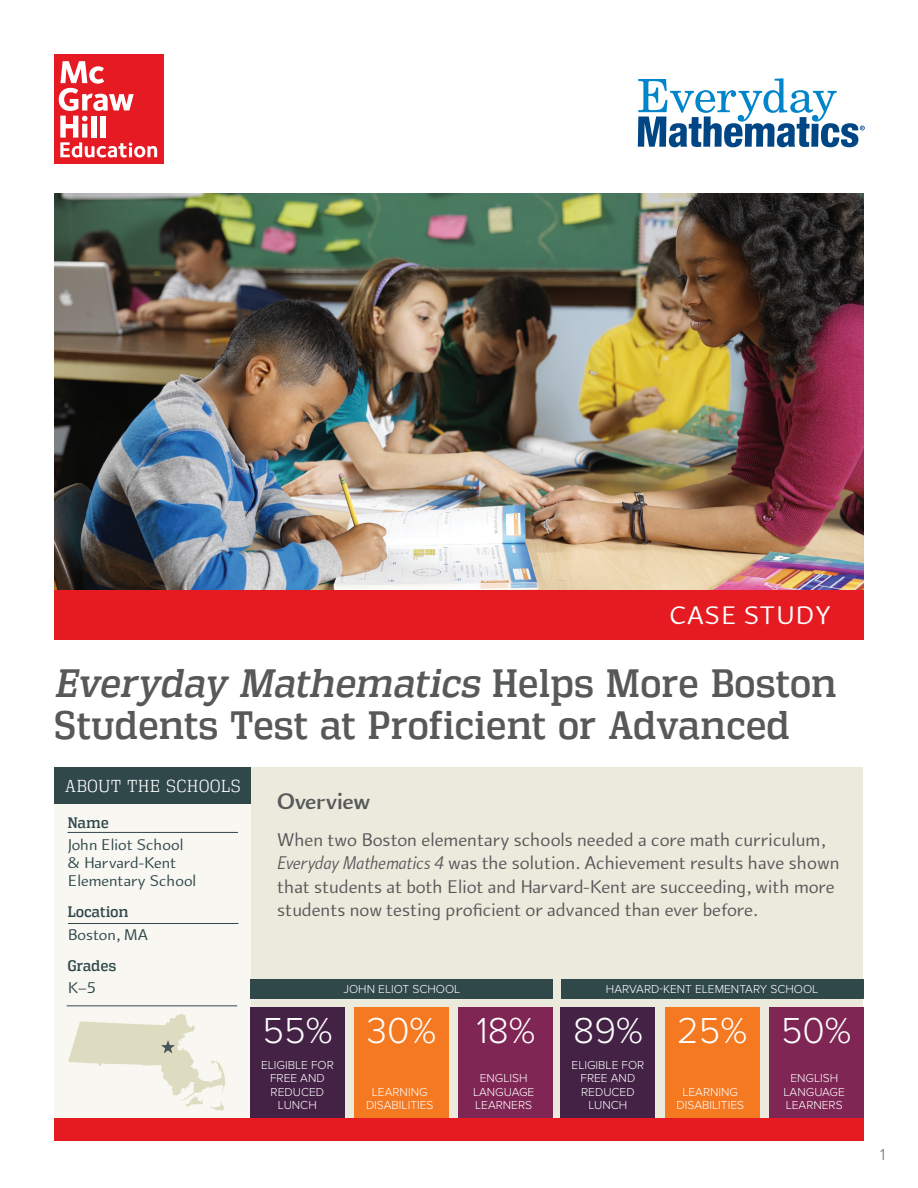
<style>
.page{position:relative;width:918px;height:1188px;background:#fff}
.page>*{position:absolute;margin:0;border:0;box-sizing:border-box;transform-origin:0 0}
.t1{font:39px/42px "Vectipede Rg";letter-spacing:.02em;color:#57585a}
.t2{font:300 37.5px "Proxima Nova";color:#fff}
.t3{font:27px "Arum Sans";letter-spacing:.015em;color:#fff}
.t4{font:700 24px "Arum Sans";color:#57585a}
.t5{font:19.5px/23.4px "Arum Sans";color:#57585a}
.t6{font:17.1px "Vectipede Lt";letter-spacing:.05em;color:#fff}
.t7{font:16.5px/18px "Arum Sans";color:#31484b}
.t8{font:300 16.5px "Proxima Nova";color:#6c6d70}
.t9{font:15px "Vectipede Rg";letter-spacing:.025em;color:#31484b}
.t10{font:300 12px/13.5px "Proxima Nova";color:#fff;text-align:center}
.s1{font-style:italic}
</style>
<div class="page">
<div style="left:54px;top:767px;width:809px;height:374px;background:#eceadc"></div>
<div style="left:53px;top:767px;width:198px;height:363px;background:#f8f7f2"></div>
<div style="left:54px;top:767px;width:197px;height:37px;background:#31484b"></div>
<hr style="left:68px;top:832px;width:170px;height:1px;background:#31484b">
<hr style="left:68px;top:923px;width:170px;height:1px;background:#31484b">
<hr style="left:67px;top:1006px;width:170px;height:1px;background:#31484b">
<img style="left:54px;top:193px;width:810px;height:398px">
<div style="left:54px;top:54px;width:110px;height:110px;background:#e51a23"></div>
<svg style="left:59px;top:61px;width:98px;height:97px"></svg>
<div style="left:54px;top:591px;width:810px;height:49px;background:#e51b21"></div>
<div style="left:250px;top:1007px;width:95px;height:111px;background:#432245"></div>
<div style="left:561px;top:1007px;width:94px;height:111px;background:#432245"></div>
<div style="left:354px;top:1007px;width:95px;height:111px;background:#f47921"></div>
<div style="left:665px;top:1007px;width:94px;height:111px;background:#f47921"></div>
<div style="left:459px;top:1007px;width:94px;height:111px;background:#7f2654"></div>
<div style="left:769px;top:1007px;width:95px;height:111px;background:#7f2654"></div>
<div style="left:54px;top:1118px;width:810px;height:23px;background:#e51b21"></div>
<div style="left:251px;top:979px;width:302px;height:19px;background:#31484b"></div>
<div style="left:561px;top:979px;width:302px;height:19px;background:#31484b"></div>
<svg style="left:69px;top:1014px;width:156px;height:96px"></svg>
<svg style="left:638px;top:78px;width:227px;height:69px"></svg>
<h3 class="t3" style="left:670px;top:600px;width:163px">CASE STUDY</h3>
<h1 class="t1" style="left:55px;top:662px;width:784px"><span class="s1">Everyday Mathematics</span> Helps More Boston<br>Students Test at Proficient or Advanced</h1>
<p class="t6" style="left:65px;top:776px;width:177px">ABOUT THE SCHOOLS</p>
<p class="t9" style="left:68px;top:813px;width:42px">Name</p>
<p class="t7" style="left:68px;top:836px;width:130px">John Eliot School &amp; Harvard-Kent<br>Elementary School</p>
<p class="t9" style="left:68px;top:903px;width:62px">Location</p>
<p class="t7" style="left:68px;top:926px;width:82px">Boston, MA</p>
<p class="t9" style="left:68px;top:957px;width:50px">Grades</p>
<p class="t7" style="left:68px;top:979px;width:30px">K–5</p>
<p class="t4" style="left:277px;top:787px;width:94px">Overview</p>
<p class="t5" style="left:277px;top:828px;width:564px">When two Boston elementary schools needed a core math curriculum, <span class="s1">Everyday Mathematics 4</span> was the solution. Achievement results have shown that students at both Eliot and Harvard-Kent are succeeding, with more students now testing proficient or advanced than ever before.</p>
<p class="t10" style="left:344px;top:982px;width:118px">JOHN ELIOT SCHOOL</p>
<p class="t10" style="left:606px;top:982px;width:214px">HARVARD-KENT ELEMENTARY SCHOOL</p>
<h2 class="t2" style="left:262px;top:1009px;width:175px">55% 30%</h2>
<h2 class="t2" style="left:573px;top:1009px;width:175px">89% 25%</h2>
<h2 class="t2" style="left:476px;top:1009px;width:60px">18%</h2>
<h2 class="t2" style="left:781px;top:1009px;width:72px">50%</h2>
<p class="t10" style="left:473px;top:1072px;width:63px">ENGLISH<br>LANGUAGE<br>LEARNERS</p>
<p class="t10" style="left:784px;top:1072px;width:63px">ENGLISH<br>LANGUAGE<br>LEARNERS</p>
<p class="t10" style="left:261px;top:1058px;width:74px">ELIGIBLE FOR<br>FREE AND<br>REDUCED<br>LUNCH</p>
<p class="t10" style="left:572px;top:1058px;width:74px">ELIGIBLE FOR<br>FREE AND<br>REDUCED<br>LUNCH</p>
<p class="t10" style="left:366px;top:1085px;width:69px">LEARNING<br>DISABILITIES</p>
<p class="t10" style="left:677px;top:1085px;width:69px">LEARNING<br>DISABILITIES</p>
<p class="t8" style="left:880px;top:1145px;width:7px">1</p>
</div>
